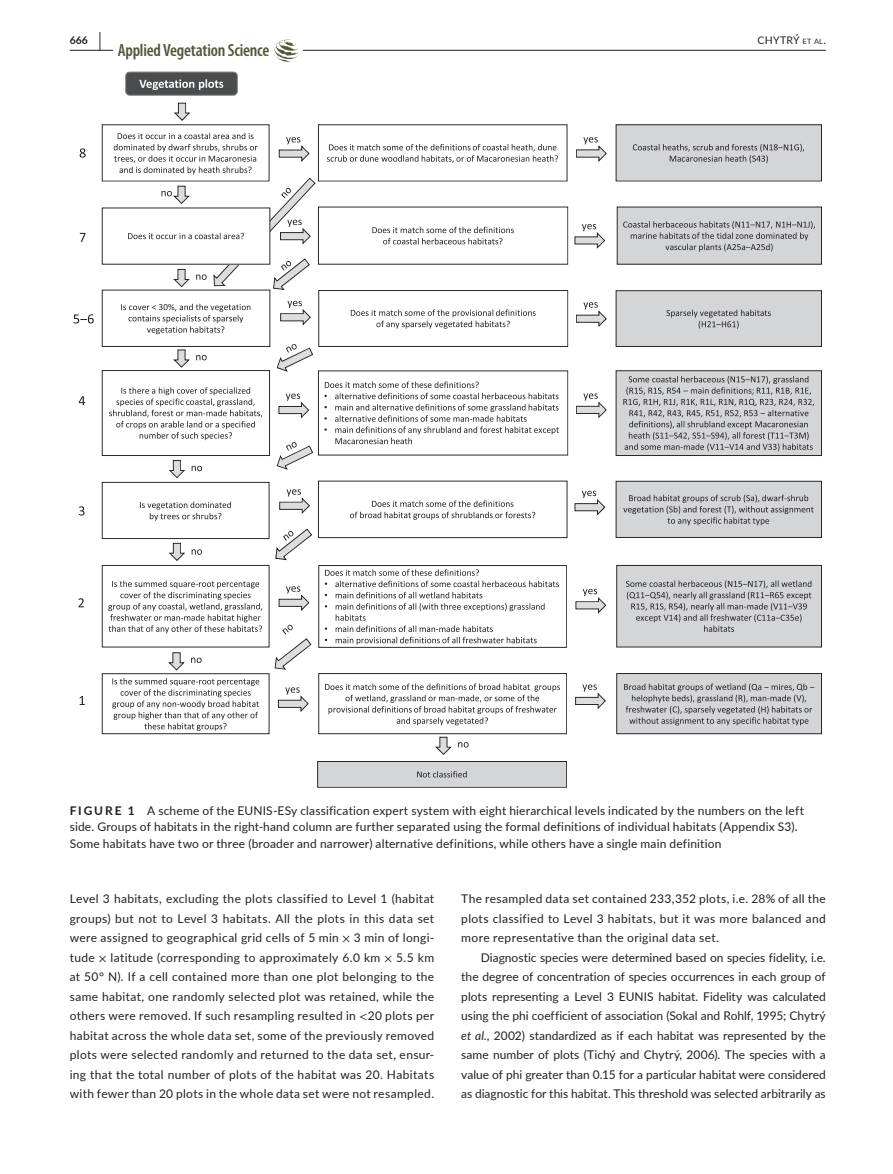
<style>
.page{position:relative;width:893px;height:1174px;background:#fff}
.page>*{position:absolute;margin:0;border:0;box-sizing:border-box;transform-origin:0 0}
.t1{font:600 condensed 17.7px "Myriad Pro";letter-spacing:-.01em;color:#535637}
.t2{font:12px/19.5px "Lato";letter-spacing:.015em;color:#231f20;text-align:justify}
.t3{font:10.5px "Lato";letter-spacing:.02em;color:#231f20}
.t4{font:700 10.5px "Lato";color:#231f20}
.s1{font-size:19.5px}
.s2{font-size:7.35px}
.s3{font-weight:700}
.s4{font-family:"STIX"}
.s5{font-style:italic}
</style>
<div class="page">
<hr style="left:70px;top:50px;width:756px;height:1px;background:#231f20">
<div style="left:114px;top:39px;width:189px;height:23px;background:#fff"></div>
<svg style="left:275px;top:39px;width:24px;height:23px"></svg>
<svg style="left:616px;top:124px;width:206px;height:57px;background:#c8c8ca"></svg>
<svg style="left:125px;top:72px;width:113px;height:24px;background:#656667"></svg>
<svg style="left:80px;top:148px;width:6px;height:10px"></svg>
<svg style="left:80px;top:233px;width:6px;height:9px"></svg>
<svg style="left:74px;top:314px;width:20px;height:9px"></svg>
<svg style="left:79px;top:396px;width:6px;height:9px"></svg>
<svg style="left:79px;top:506px;width:6px;height:9px"></svg>
<svg style="left:78px;top:598px;width:6px;height:9px"></svg>
<svg style="left:80px;top:696px;width:5px;height:9px"></svg>
<svg style="left:617px;top:206px;width:205px;height:59px;background:#c1c1c3"></svg>
<svg style="left:616px;top:290px;width:206px;height:57px;background:#c9c9cb"></svg>
<svg style="left:616px;top:370px;width:206px;height:86px;background:#bababc"></svg>
<svg style="left:616px;top:481px;width:206px;height:57px;background:#c1c1c3"></svg>
<svg style="left:616px;top:565px;width:206px;height:82px;background:#c3c3c5"></svg>
<svg style="left:616px;top:673px;width:206px;height:61px;background:#bbbcbd"></svg>
<svg style="left:576px;top:137px;width:31px;height:25px"></svg>
<svg style="left:574px;top:224px;width:31px;height:25px"></svg>
<svg style="left:576px;top:302px;width:31px;height:25px"></svg>
<svg style="left:576px;top:393px;width:31px;height:25px"></svg>
<svg style="left:574px;top:491px;width:31px;height:24px"></svg>
<svg style="left:575px;top:589px;width:31px;height:24px"></svg>
<svg style="left:575px;top:684px;width:31px;height:25px"></svg>
<svg style="left:317px;top:761px;width:250px;height:26px;background:#c9c9cb"></svg>
<svg style="left:102px;top:103px;width:466px;height:652px"></svg>
<p class="t4" style="left:70px;top:33px;width:33px">666 <span class="s1">|</span></p>
<h1 class="t1" style="left:118px;top:40px;width:153px">Applied Vegetation Science</h1>
<p class="t3" style="left:758px;top:33px;width:70px">CHYTRÝ <span class="s2">et al</span>.</p>
<p class="t2" style="left:70px;top:801px;width:736px;line-height:16.5px;text-align:left"><span class="s3">FIGURE 1</span> A scheme of the EUNIS-ESy classification expert system with eight hierarchical levels indicated by the numbers on the left side. Groups of habitats in the right-hand column are further separated using the formal definitions of individual habitats (Appendix S3).<br>Some habitats have two or three (broader and narrower) alternative definitions, while others have a single main definition</p>
<p class="t2" style="left:70px;top:888px;width:366px">Level 3 habitats, excluding the plots classified to Level 1 (habitat groups) but not to Level 3 habitats. All the plots in this data set were assigned to geographical grid cells of 5 min <span class="s4">×</span> 3 min of longi&shy;tude <span class="s4">×</span> latitude (corresponding to approximately 6.0 km <span class="s4">×</span> 5.5 km at 50° N). If a cell contained more than one plot belonging to the same habitat, one randomly selected plot was retained, while the others were removed. If such resampling resulted in <span class="s4">&lt;</span>20 plots per habitat across the whole data set, some of the previously removed plots were selected randomly and returned to the data set, ensur&shy;ing that the total number of plots of the habitat was 20. Habitats with fewer than 20 plots in the whole data set were not resampled.</p>
<p class="t2" style="left:461px;top:888px;width:366px">The resampled data set contained 233,352 plots, i.e. 28% of all the plots classified to Level 3 habitats, but it was more balanced and more representative than the original data set.</p>
<p class="t2" style="left:461px;top:947px;width:366px;text-indent:20px">Diagnostic species were determined based on species fidelity, i.e. the degree of concentration of species occurrences in each group of plots representing a Level 3 EUNIS habitat. Fidelity was calculated using the phi coefficient of association (Sokal and Rohlf, 1995; Chytrý <span class="s5">et al</span>., 2002) standardized as if each habitat was represented by the same number of plots (Tichý and Chytrý, 2006). The species with a value of phi greater than 0.15 for a particular habitat were considered as diagnostic for this habitat. This threshold was selected arbitrarily as</p>
</div>
